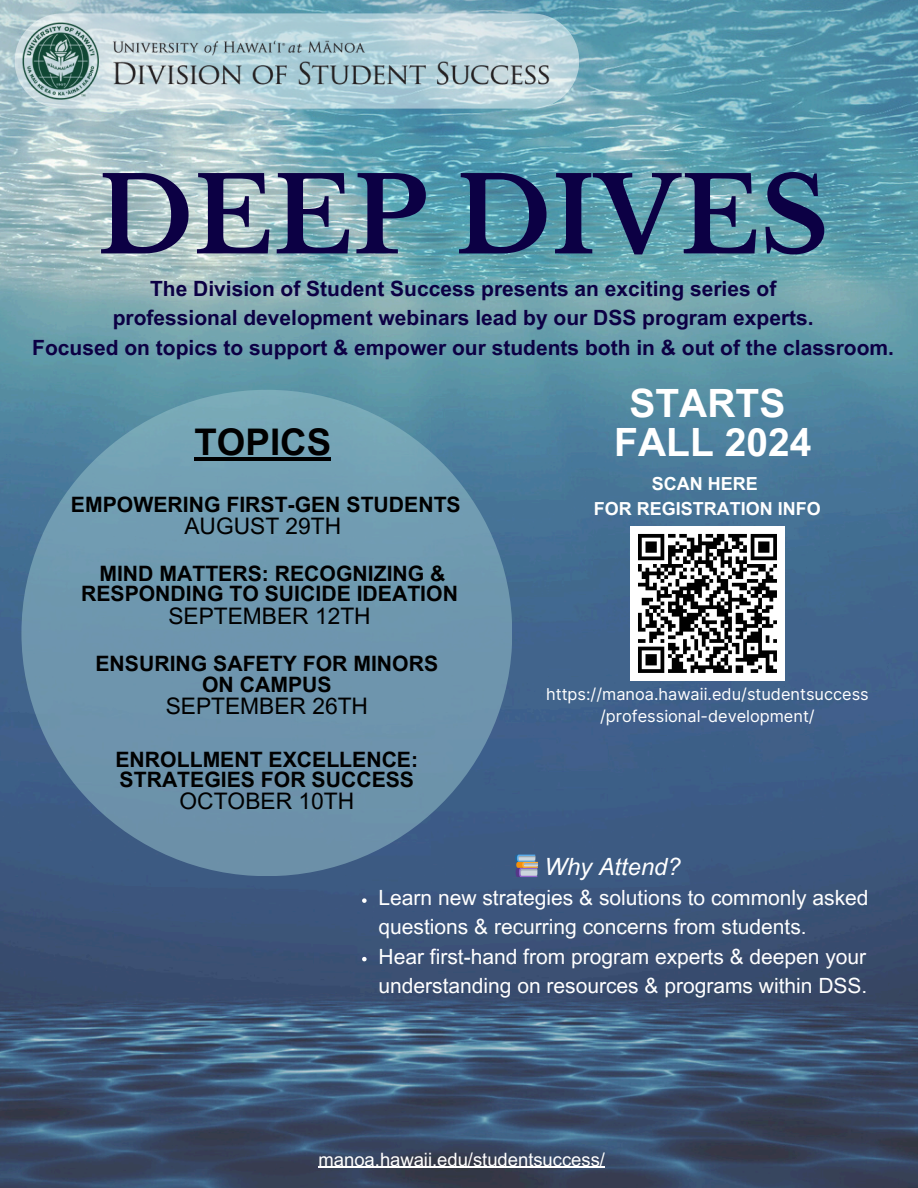
<style>
.page{position:relative;width:918px;height:1188px;background:#fff}
.page>*{position:absolute;margin:0;border:0;box-sizing:border-box;transform-origin:0 0}
.t1{font:700 104.4px "Libre Baskerville";color:#0c0044}
.t2{font:700 39px "Arial MT Pro";color:#fff}
.t3{font:700 36.75px "Arial MT Pro";color:#000}
.t4{font:italic 23.85px "Arial MT Pro";color:#fff}
.t5{font:22.8px "Arial MT Pro";color:#000}
.t6{font:700 21.15px/20.2px "Arial MT Pro";color:#000;text-align:center}
.t7{font:700 21px/29.2px "Arial MT Pro";color:#0c0044;text-align:center}
.t8{font:21px/29.2px "Arial MT Pro";color:#fff}
.t9{font:18.45px "Arial MT Pro";color:#fff}
.t10{font:700 18px "Arial MT Pro";color:#fff}
.t11{font:16.35px/22.5px "Inter";color:#fff;text-align:center}
</style>
<div class="page">
<img style="left:0;top:0;width:918px;height:1188px">
<div style="left:630px;top:526px;width:154px;height:154px;background:#fff"></div>
<svg style="left:638px;top:533px;width:139px;height:140px"></svg>
<svg style="left:15px;top:13px;width:564px;height:96px;background:#bad4dc"></svg>
<img style="left:22px;top:22px;width:539px;height:78px">
<svg style="left:362px;top:898px;width:5px;height:5px"></svg>
<svg style="left:362px;top:957px;width:5px;height:4px"></svg>
<div style="left:21px;top:390px;width:491px;height:486px;background:linear-gradient(to bottom,#75a4b6,#6a8da8);border-radius:50%"></div>
<hr style="left:195px;top:457px;width:136px;height:3px;background:#000">
<hr style="left:319px;top:1167px;width:286px;height:1px;background:#fff">
<svg style="left:515px;top:855px;width:23px;height:22px"></svg>
<h1 class="t1" style="left:97px;top:152px;width:733px">DEEP DIVES</h1>
<h5 class="t7" style="left:32px;top:277px;width:863px">The Division of Student Success presents an exciting series of<br>professional development webinars lead by our DSS program experts.<br>Focused on topics to support &amp; empower our students both in &amp; out of the classroom.</h5>
<p class="t3" style="left:195px;top:428px;width:138px">TOPICS</p>
<p class="t6" style="left:71px;top:497px;width:391px">EMPOWERING FIRST-GEN STUDENTS</p>
<p class="t5" style="left:184px;top:518px;width:158px">AUGUST 29TH</p>
<p class="t6" style="left:81px;top:566px;width:378px">MIND MATTERS: RECOGNIZING &amp;<br>RESPONDING TO SUICIDE IDEATION</p>
<p class="t5" style="left:168px;top:607px;width:204px">SEPTEMBER 12TH</p>
<p class="t6" style="left:95px;top:656px;width:344px">ENSURING SAFETY FOR MINORS<br>ON CAMPUS</p>
<p class="t5" style="left:166px;top:697px;width:204px">SEPTEMBER 26TH</p>
<p class="t6" style="left:116px;top:752px;width:304px;text-align:left">ENROLLMENT EXCELLENCE:<br>STRATEGIES FOR SUCCESS</p>
<p class="t5" style="left:180px;top:793px;width:176px">OCTOBER 10TH</p>
<h4 class="t2" style="left:630px;top:389px;width:157px">STARTS</h4>
<h4 class="t2" style="left:614px;top:427px;width:199px">FALL 2024</h4>
<h4 class="t10" style="left:652px;top:477px;width:108px">SCAN HERE</h4>
<h4 class="t10" style="left:594px;top:502px;width:229px">FOR REGISTRATION INFO</h4>
<h3 class="t11" style="left:546px;top:683px;width:324px">https://manoa.hawaii.edu/studentsuccess /professional-development/</h3>
<p class="t4" style="left:545px;top:857px;width:138px">Why Attend?</p>
<h2 class="t8" style="left:379px;top:886px;width:491px">Learn new strategies &amp; solutions to commonly asked questions &amp; recurring concerns from students.</h2>
<h2 class="t8" style="left:379px;top:944px;width:490px">Hear first-hand from program experts &amp; deepen your understanding on resources &amp; programs within DSS.</h2>
<p class="t9" style="left:319px;top:1152px;width:288px">manoa.hawaii.edu/studentsuccess/</p>
</div>
